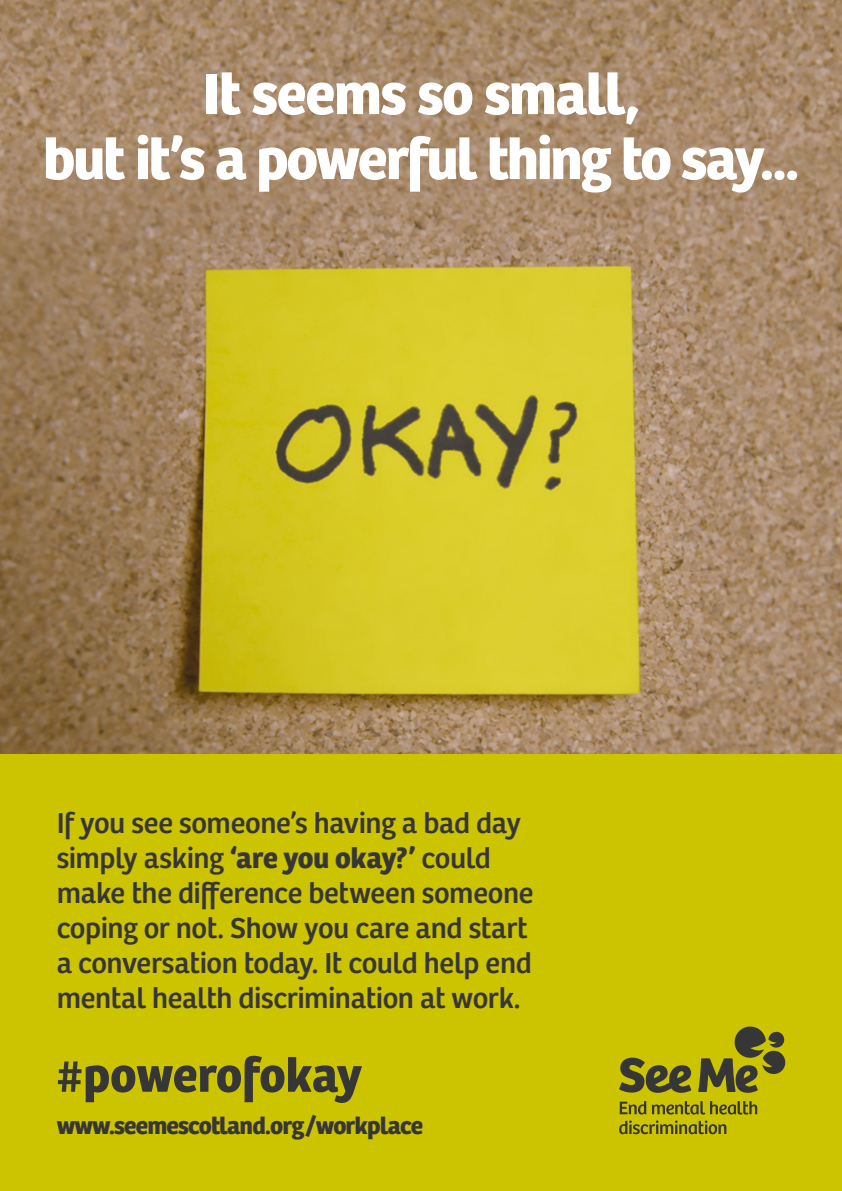
<style>
.page{position:relative;width:842px;height:1191px;background:#fff}
.page>*{position:absolute;margin:0;border:0;box-sizing:border-box;transform-origin:0 0}
.t1{font:700 60px/65px "Bree";letter-spacing:-.035em;color:#fff;text-align:center}
.t2{font:700 50px "Bree";color:#373636}
.t3{font:30px/35px "Bree";letter-spacing:-.01em;color:#373636}
.t4{font:700 25px "Bree";letter-spacing:-.03em;color:#373636}
.s1{font-weight:700}
</style>
<div class="page">
<img style="left:0;top:0;width:842px;height:754px">
<div style="left:0;top:754px;width:842px;height:437px;background:#cdc400"></div>
<svg style="left:620px;top:1101px;width:26px;height:13px"></svg>
<svg style="left:652px;top:1101px;width:105px;height:13px"></svg>
<svg style="left:619px;top:1120px;width:107px;height:14px"></svg>
<svg style="left:619px;top:1057px;width:72px;height:35px"></svg>
<svg style="left:698px;top:1026px;width:87px;height:66px"></svg>
<h1 class="t1" style="left:43px;top:62px;width:758px">It seems so small,<br>but it’s a powerful thing to say...</h1>
<p class="t3" style="left:57px;top:805px;width:478px">If you see someone’s having a bad day simply asking <span class="s1">‘are you okay?’</span> could make the difference between someone coping or not. Show you care and start a conversation today. It could help end mental health discrimination at work.</p>
<h2 class="t2" style="left:57px;top:1044px;width:307px">#powerofokay</h2>
<p class="t4" style="left:57px;top:1110px;width:368px">www.seemescotland.org/workplace</p>
</div>
